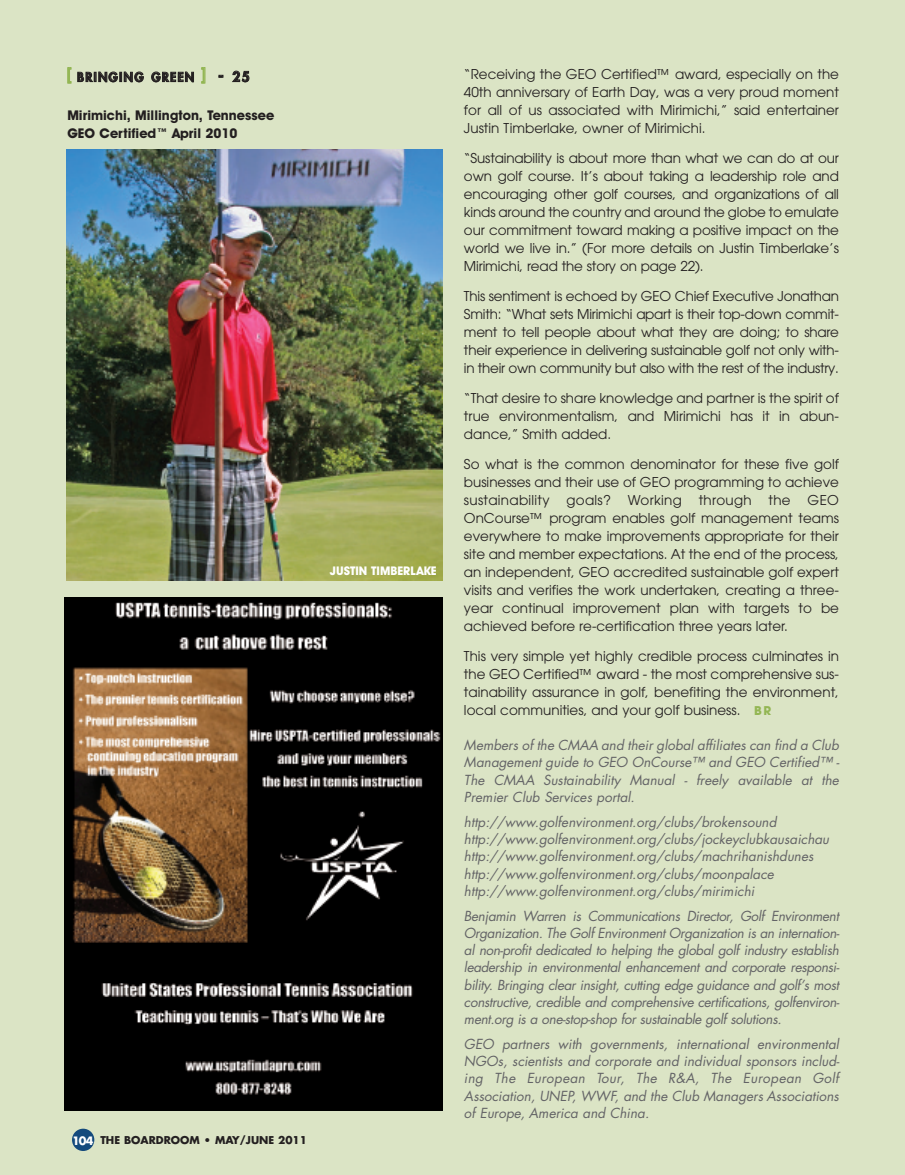
<style>
.page{position:relative;width:905px;height:1175px;background:#fff}
.page>*{position:absolute;margin:0;border:0;box-sizing:border-box;transform-origin:0 0}
.t1{font:13.5px/18px "Avant Garde";color:#231f20;text-align:justify}
.t2{font:italic 13.5px/17.2px "Futura";color:#636366;text-align:justify}
.t3{font:700 13.5px/18px "Avant Garde IT Cby BT";color:#231f20}
.t4{font:800 12.3px "Futura";letter-spacing:.11em;color:#231f20}
.t5{font:700 12px "Avant Garde IT Cby BT";color:#fff}
.t6{font:700 10.5px "Futura";color:#231f20}
.s1{font-size:16.5px;color:#93b653}
.s2{font-size:16.5px}
.s3{font-size:13.5px}
.s4{font-size:11.25px;color:#fff}
.s5{font-weight:700;font-size:12px;color:#93b653}
</style>
<div class="page">
<div style="left:0;top:0;width:904px;height:1174px;background:#dbe4c5"></div>
<div style="left:72px;top:1128px;width:22px;height:23px;background:#144a7c;border-radius:50%"></div>
<img style="left:64px;top:597px;width:378px;height:513px">
<img style="left:66px;top:149px;width:376px;height:431px">
<p class="t4" style="left:67px;top:71px;width:184px"><span class="s1">[</span> BRINGING GREEN <span class="s1">]</span> <span class="s2">-</span> <span class="s3">25</span></p>
<p class="t3" style="left:67px;top:107px;width:208px">Mirimichi, Millington, Tennessee<br>GEO Certified™ April 2010</p>
<p class="t5" style="left:330px;top:566px;width:108px">JUSTIN TIMBERLAKE</p>
<p class="t6" style="left:72px;top:1135px;width:236px"><span class="s4">104</span> THE BOARDROOM • MAY/JUNE 2011</p>
<p class="t1" style="left:464px;top:66px;width:376px">“Receiving the GEO Certified™ award, especially on the 40th anniversary of Earth Day, was a very proud moment for all of us associated with Mirimichi,” said entertainer Justin Timberlake, owner of Mirimichi.</p>
<p class="t1" style="left:464px;top:150px;width:376px">“Sustainability is about more than what we can do at our own golf course. It’s about taking a leadership role and encouraging other golf courses, and organizations of all kinds around the country and around the globe to emulate our commitment toward making a positive impact on the world we live in.” (For more details on Justin Timberlake’s Mirimichi, read the story on page 22).</p>
<p class="t1" style="left:464px;top:288px;width:376px">This sentiment is echoed by GEO Chief Executive Jonathan Smith: “What sets Mirimichi apart is their top-down commit&shy;ment to tell people about what they are doing; to share their experience in delivering sustainable golf not only with&shy;in their own community but also with the rest of the industry.</p>
<p class="t1" style="left:464px;top:390px;width:376px">“That desire to share knowledge and partner is the spirit of true environmentalism, and Mirimichi has it in abun&shy;dance,” Smith added.</p>
<p class="t1" style="left:464px;top:456px;width:376px">So what is the common denominator for these five golf businesses and their use of GEO programming to achieve sustainability goals? Working through the GEO OnCourse™ program enables golf management teams everywhere to make improvements appropriate for their site and member expectations. At the end of the process, an independent, GEO accredited sustainable golf expert visits and verifies the work undertaken, creating a three&shy;year continual improvement plan with targets to be achieved before re-certification three years later.</p>
<p class="t1" style="left:464px;top:648px;width:376px">This very simple yet highly credible process culminates in the GEO Certified™ award - the most comprehensive sus&shy;tainability assurance in golf, benefiting the environment, local communities, and your golf business. <span class="s5">BR</span></p>
<p class="t2" style="left:464px;top:737px;width:376px">Members of the CMAA and their global affiliates can find a Club Management guide to GEO OnCourse™ and GEO Certified™ - The CMAA Sustainability Manual - freely available at the Premier Club Services portal.</p>
<p class="t2" style="left:464px;top:814px;width:367px;text-align:left">http://www.golfenvironment.org/clubs/brokensound http://www.golfenvironment.org/clubs/jockeyclubkausaichau http://www.golfenvironment.org/clubs/machrihanishdunes http://www.golfenvironment.org/clubs/moonpalace http://www.golfenvironment.org/clubs/mirimichi</p>
<p class="t2" style="left:464px;top:908px;width:377px">Benjamin Warren is Communications Director, Golf Environment Organization. The Golf Environment Organization is an internation&shy;al non-profit dedicated to helping the global golf industry establish leadership in environmental enhancement and corporate responsi&shy;bility. Bringing clear insight, cutting edge guidance and golf’s most constructive, credible and comprehensive certifications, golfenviron&shy;ment.org is a one-stop-shop for sustainable golf solutions.</p>
<p class="t2" style="left:464px;top:1036px;width:377px">GEO partners with governments, international environmental NGOs, scientists and corporate and individual sponsors includ&shy;ing The European Tour, The R&amp;A, The European Golf Association, UNEP, WWF, and the Club Managers Associations of Europe, America and China.</p>
</div>
